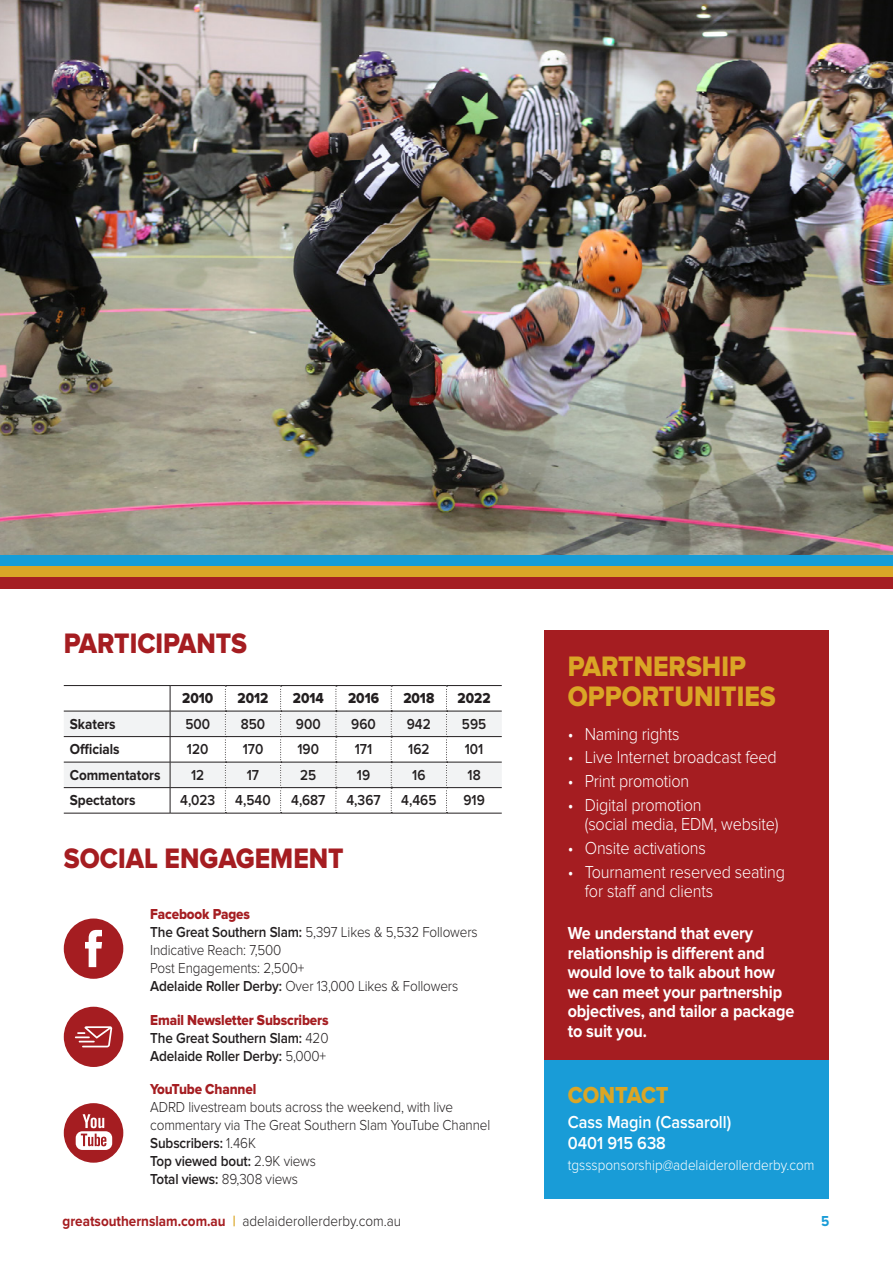
<style>
.page{position:relative;width:893px;height:1263px;background:#fff}
.page>*{position:absolute;margin:0;border:0;box-sizing:border-box;transform-origin:0 0}
.t1{font:29.25px "Proxima Nova Extrabld";color:#a51d21;scale:.9 1}
.t2{font:29.25px/30px "Proxima Nova Extrabld";color:#daa626;scale:.9 1}
.t3{font:24px "Proxima Nova Extrabld";color:#daa626;scale:.9 1}
.t4{font:300 18px/19.5px "Proxima Nova";letter-spacing:-.01em;color:#fff;scale:.9 1}
.t5{font:700 18px/19.5px "Proxima Nova";letter-spacing:-.01em;color:#fff;scale:.9 1}
.t6{font:600 18px "Proxima Nova";color:#fff;scale:.9 1}
.t7{font:300 15px/18px "Proxima Nova";letter-spacing:-.01em;color:#231f20;scale:.9 1}
.t8{font:600 15px "Proxima Nova";letter-spacing:-.01em;color:#231f20;scale:.9 1}
.t9{font:15px "Proxima Nova Extrabld";letter-spacing:-.01em;color:#a51d21;scale:.9 1}
.t10{font:300 15px "Proxima Nova";color:#fff;scale:.9 1}
.t11{font:700 15px "Proxima Nova";color:#231f20;scale:.9 1}
.t12{font:15px "Proxima Nova Extrabld";color:#231f20;scale:.9 1}
.t13{font:700 15px "Proxima Nova";color:#199cd7;scale:.9 1}
.s1{font-weight:600}
.s2{font-weight:300}
.s3{font-weight:700;color:#a51d21}
.s4{font-weight:700;color:#daa626}
</style>
<div class="page">
<img style="left:0;top:0;width:893px;height:555px">
<div style="left:545px;top:630px;width:284px;height:431px;background:#a51d21"></div>
<hr style="left:64px;top:685px;width:106px;height:1px;background:#231f20">
<hr style="left:170px;top:685px;width:55px;height:1px;background:#231f20">
<hr style="left:225px;top:685px;width:56px;height:1px;background:#231f20">
<hr style="left:281px;top:685px;width:55px;height:1px;background:#231f20">
<hr style="left:391px;top:685px;width:55px;height:1px;background:#231f20">
<hr style="left:446px;top:685px;width:56px;height:1px;background:#231f20">
<hr style="left:64px;top:813px;width:106px;height:1px;background:#231f20">
<hr style="left:170px;top:813px;width:55px;height:1px;background:#231f20">
<hr style="left:225px;top:813px;width:56px;height:1px;background:#231f20">
<hr style="left:281px;top:813px;width:55px;height:1px;background:#231f20">
<hr style="left:391px;top:813px;width:55px;height:1px;background:#231f20">
<hr style="left:446px;top:813px;width:56px;height:1px;background:#231f20">
<hr style="left:336px;top:685px;width:55px;height:1px;background:#231f20">
<svg style="left:64px;top:686px;width:438px;height:127px"></svg>
<hr style="left:336px;top:813px;width:55px;height:1px;background:#231f20">
<div style="left:545px;top:1061px;width:284px;height:138px;background:#199cd7"></div>
<svg style="left:64px;top:918px;width:59px;height:61px"></svg>
<svg style="left:64px;top:1103px;width:59px;height:60px"></svg>
<div style="left:64px;top:1007px;width:59px;height:60px;background:#a51d21;border-radius:50%"></div>
<svg style="left:75px;top:1026px;width:37px;height:21px"></svg>
<div style="left:0;top:555px;width:893px;height:11px;background:#169dd7"></div>
<div style="left:0;top:566px;width:893px;height:12px;background:#d9a627"></div>
<div style="left:0;top:578px;width:893px;height:11px;background:#a51e22"></div>
<p class="t1" style="left:64px;top:626px;width:205px">PARTICIPANTS</p>
<p class="t12" style="left:182px;top:690px;width:36px">2010</p>
<p class="t12" style="left:238px;top:690px;width:36px">2012</p>
<p class="t12" style="left:293px;top:690px;width:36px">2014</p>
<p class="t12" style="left:348px;top:690px;width:36px">2016</p>
<p class="t12" style="left:403px;top:690px;width:36px">2018</p>
<p class="t12" style="left:458px;top:690px;width:38px">2022</p>
<p class="t11" style="left:70px;top:715px;width:53px">Skaters</p>
<p class="t8" style="left:185px;top:715px;width:29px">500</p>
<p class="t8" style="left:241px;top:715px;width:29px">850</p>
<p class="t8" style="left:296px;top:715px;width:29px">900</p>
<p class="t8" style="left:351px;top:715px;width:29px">960</p>
<p class="t8" style="left:407px;top:715px;width:28px">942</p>
<p class="t8" style="left:462px;top:715px;width:29px">595</p>
<p class="t11" style="left:70px;top:741px;width:57px">Officials</p>
<p class="t8" style="left:187px;top:741px;width:25px">120</p>
<p class="t8" style="left:243px;top:741px;width:24px">170</p>
<p class="t8" style="left:297px;top:741px;width:25px">190</p>
<p class="t8" style="left:355px;top:741px;width:21px">171</p>
<p class="t8" style="left:408px;top:741px;width:25px">162</p>
<p class="t8" style="left:465px;top:741px;width:22px">101</p>
<p class="t11" style="left:70px;top:766px;width:102px">Commentators</p>
<p class="t8" style="left:191px;top:766px;width:16px">12</p>
<p class="t8" style="left:247px;top:766px;width:15px">17</p>
<p class="t8" style="left:300px;top:766px;width:19px">25</p>
<p class="t8" style="left:357px;top:766px;width:16px">19</p>
<p class="t8" style="left:412px;top:766px;width:16px">16</p>
<p class="t8" style="left:468px;top:766px;width:16px">18</p>
<p class="t11" style="left:70px;top:792px;width:74px">Spectators</p>
<p class="t8" style="left:180px;top:792px;width:40px">4,023</p>
<p class="t8" style="left:235px;top:792px;width:41px">4,540</p>
<p class="t8" style="left:291px;top:792px;width:39px">4,687</p>
<p class="t8" style="left:346px;top:792px;width:39px">4,367</p>
<p class="t8" style="left:401px;top:792px;width:41px">4,465</p>
<p class="t8" style="left:463px;top:792px;width:25px">919</p>
<p class="t1" style="left:64px;top:841px;width:313px">SOCIAL ENGAGEMENT</p>
<p class="t9" style="left:150px;top:905px;width:112px">Facebook Pages</p>
<p class="t7" style="left:150px;top:923px;width:365px"><span class="s1">The Great Southern Slam:</span> 5,397 Likes &amp; 5,532 Followers</p>
<p class="t7" style="left:150px;top:941px;width:147px">Indicative Reach: 7,500</p>
<p class="t7" style="left:150px;top:959px;width:173px">Post Engagements: 2,500+</p>
<p class="t7" style="left:150px;top:977px;width:344px"><span class="s1">Adelaide Roller Derby:</span> Over 13,000 Likes &amp; Followers</p>
<p class="t9" style="left:150px;top:1011px;width:200px">Email Newsletter Subscribers</p>
<p class="t8" style="left:150px;top:1029px;width:200px">The Great Southern Slam: <span class="s2">420</span></p>
<p class="t8" style="left:150px;top:1047px;width:197px">Adelaide Roller Derby: <span class="s2">5,000+</span></p>
<p class="t9" style="left:150px;top:1080px;width:119px">YouTube Channel</p>
<p class="t7" style="left:150px;top:1098px;width:379px">ADRD livestream bouts across the weekend, with live commentary via The Great Southern Slam YouTube Channel</p>
<p class="t8" style="left:150px;top:1134px;width:119px">Subscribers: <span class="s2">1.46K</span></p>
<p class="t8" style="left:150px;top:1152px;width:186px">Top viewed bout: <span class="s2">2.9K views</span></p>
<p class="t8" style="left:150px;top:1170px;width:166px">Total views: <span class="s2">89,308 views</span></p>
<p class="t2" style="left:568px;top:652px;width:233px">PARTNERSHIP<br>OPPORTUNITIES</p>
<p class="t4" style="left:568px;top:724px;width:126px">• Naming rights</p>
<p class="t4" style="left:568px;top:748px;width:234px">• Live Internet broadcast feed</p>
<p class="t4" style="left:568px;top:771px;width:137px">• Print promotion</p>
<p class="t4" style="left:585px;top:795px;width:217px;text-indent:-17px">• Digital promotion<br>(social media, EDM, website)</p>
<p class="t4" style="left:568px;top:838px;width:155px">• Onsite activations</p>
<p class="t4" style="left:585px;top:862px;width:224px;text-indent:-17px">• Tournament reserved seating for staff and clients</p>
<p class="t5" style="left:568px;top:924px;width:253px">We understand that every relationship is different and would love to talk about how we can meet your partnership objectives, and tailor a package to suit you.</p>
<p class="t3" style="left:568px;top:1081px;width:114px">CONTACT</p>
<p class="t6" style="left:568px;top:1112px;width:183px">Cass Magin (Cassaroll)</p>
<p class="t6" style="left:568px;top:1133px;width:111px">0401 915 638</p>
<p class="t10" style="left:568px;top:1157px;width:276px">tgsssponsorship@adelaiderollerderby.com</p>
<p class="t7" style="left:62px;top:1212px;width:378px"><span class="s3">greatsouthernslam.com.au</span> <span class="s4">|</span> adelaiderollerderby.com.au</p>
<p class="t13" style="left:821px;top:1212px;width:11px">5</p>
</div>
